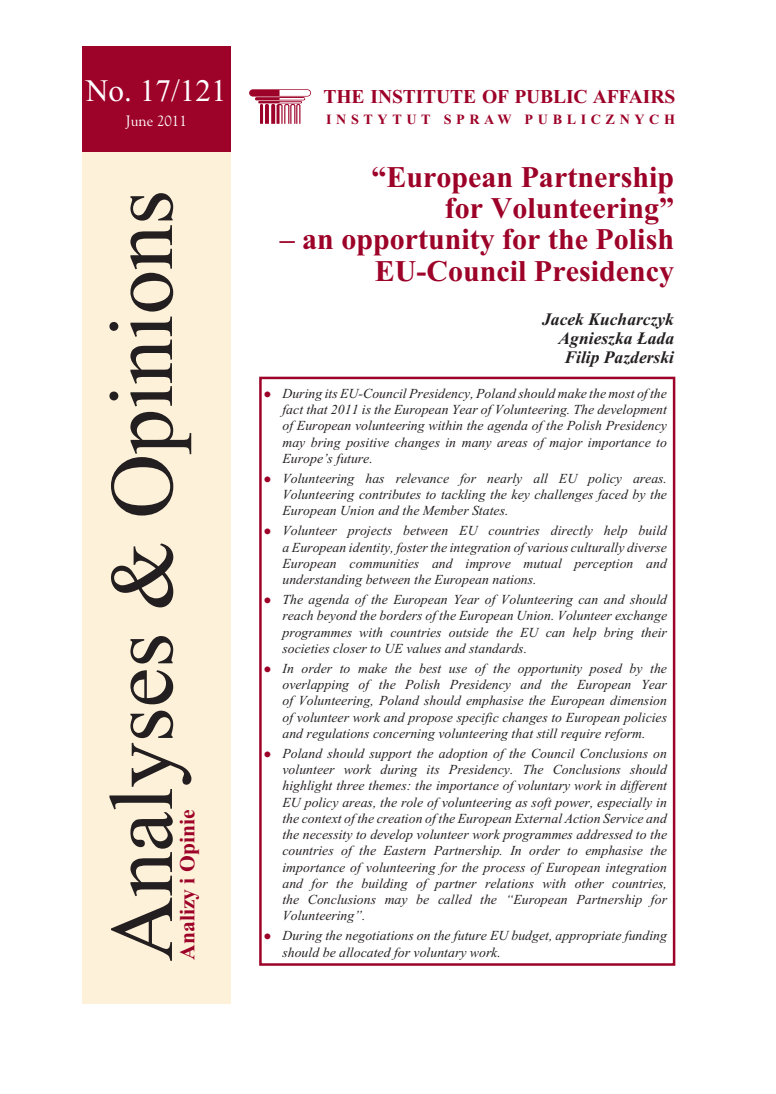
<style>
.page{position:relative;width:776px;height:1094px;background:#fff}
.page>*{position:absolute;margin:0;border:0;box-sizing:border-box;transform-origin:0 0}
.t1{font:90px "Times";color:#231f20}
.t2{font:31.25px "Times";color:#fff}
.t3{font:700 30px/31.2px "Times";color:#9d0228;text-align:right}
.t4{font:700 21.62px "Times";color:#9d0228}
.t5{font:700 19.62px "Times";letter-spacing:-.005em;color:#9d0228}
.t6{font:italic 700 17.5px/18.8px "Times";color:#231f20;text-align:right}
.t7{font:15px "Goudy Ol St BT";color:#fff}
.t8{font:700 14.12px "Times";letter-spacing:.325em;color:#9d0228}
.t9{font:italic 13.75px/16.2px "Times";letter-spacing:.005em;color:#231f20;text-align:justify}
.s1{color:#9d0228}
</style>
<div class="page">
<div style="left:82px;top:46px;width:149px;height:106px;background:#9d0228"></div>
<div style="left:82px;top:152px;width:149px;height:851px;background:#fef1d9"></div>
<div style="left:259px;top:377px;width:416px;height:589px;border:3px solid #9d0228"></div>
<svg style="left:249px;top:89px;width:62px;height:35px"></svg>
<h2 class="t2" style="left:86px;top:79px;width:142px">No. 17/121</h2>
<p class="t7" style="left:126px;top:115px;width:62px">June 2011</p>
<h1 class="t1" style="left:109px;top:961px;width:773px;rotate:-90deg">A sesylan &amp; O snoinip</h1>
<h3 class="t4" style="left:180px;top:960px;width:152px;rotate:-90deg">Analizy i Opinie</h3>
<h3 class="t5" style="left:323px;top:90px;width:353px">THE INSTITUTE OF PUBLIC AFFAIRS</h3>
<p class="t8" style="left:326px;top:114px;width:350px">INSTYTUT SPRAW PUBLICZNYCH</p>
<h3 class="t3" style="left:371px;top:164px;width:304px">“European Partnership for Volunteering”</h3>
<h3 class="t3" style="left:280px;top:227px;width:396px">– an opportunity for the Polish<br>EU-Council Presidency</h3>
<p class="t6" style="left:542px;top:312px;width:133px">Jacek Kucharczyk<br>Agnieszka £ada<br>Filip Pazderski</p>
<p class="t9" style="left:282px;top:386px;width:386px;text-indent:-18px"><span class="s1">●</span> During its EU-Council Presidency, Poland should make the most of the fact that 2011 is the European Year of Volunteering. The development of European volunteering within the agenda of the Polish Presidency may bring positive changes in many areas of major importance to Europe’s future.</p>
<p class="t9" style="left:282px;top:471px;width:386px;text-indent:-18px"><span class="s1">●</span> Volunteering has relevance for nearly all EU policy areas.<br>Volunteering contributes to tackling the key challenges faced by the European Union and the Member States.</p>
<p class="t9" style="left:282px;top:524px;width:386px;text-indent:-18px"><span class="s1">●</span> Volunteer projects between EU countries directly help build a European identity, foster the integration of various culturally diverse European communities and improve mutual perception and understanding between the European nations.</p>
<p class="t9" style="left:282px;top:592px;width:386px;text-indent:-18px"><span class="s1">●</span> The agenda of the European Year of Volunteering can and should reach beyond the borders of the European Union. Volunteer exchange programmes with countries outside the EU can help bring their societies closer to UE values and standards.</p>
<p class="t9" style="left:282px;top:661px;width:386px;text-indent:-18px"><span class="s1">●</span> In order to make the best use of the opportunity posed by the overlapping of the Polish Presidency and the European Year of Volunteering, Poland should emphasise the European dimension of volunteer work and propose specific changes to European policies and regulations concerning volunteering that still require reform.</p>
<p class="t9" style="left:282px;top:746px;width:386px;text-indent:-18px"><span class="s1">●</span> Poland should support the adoption of the Council Conclusions on volunteer work during its Presidency. The Conclusions should highlight three themes: the importance of voluntary work in different EU policy areas, the role of volunteering as soft power, especially in the context of the creation of the European External Action Service and the necessity to develop volunteer work programmes addressed to the countries of the Eastern Partnership. In order to emphasise the importance of volunteering for the process of European integration and for the building of partner relations with other countries, the Conclusions may be called the “European Partnership for Volunteering”.</p>
<p class="t9" style="left:282px;top:929px;width:386px;text-indent:-18px"><span class="s1">●</span> During the negotiations on the future EU budget, appropriate funding should be allocated for voluntary work.</p>
</div>
